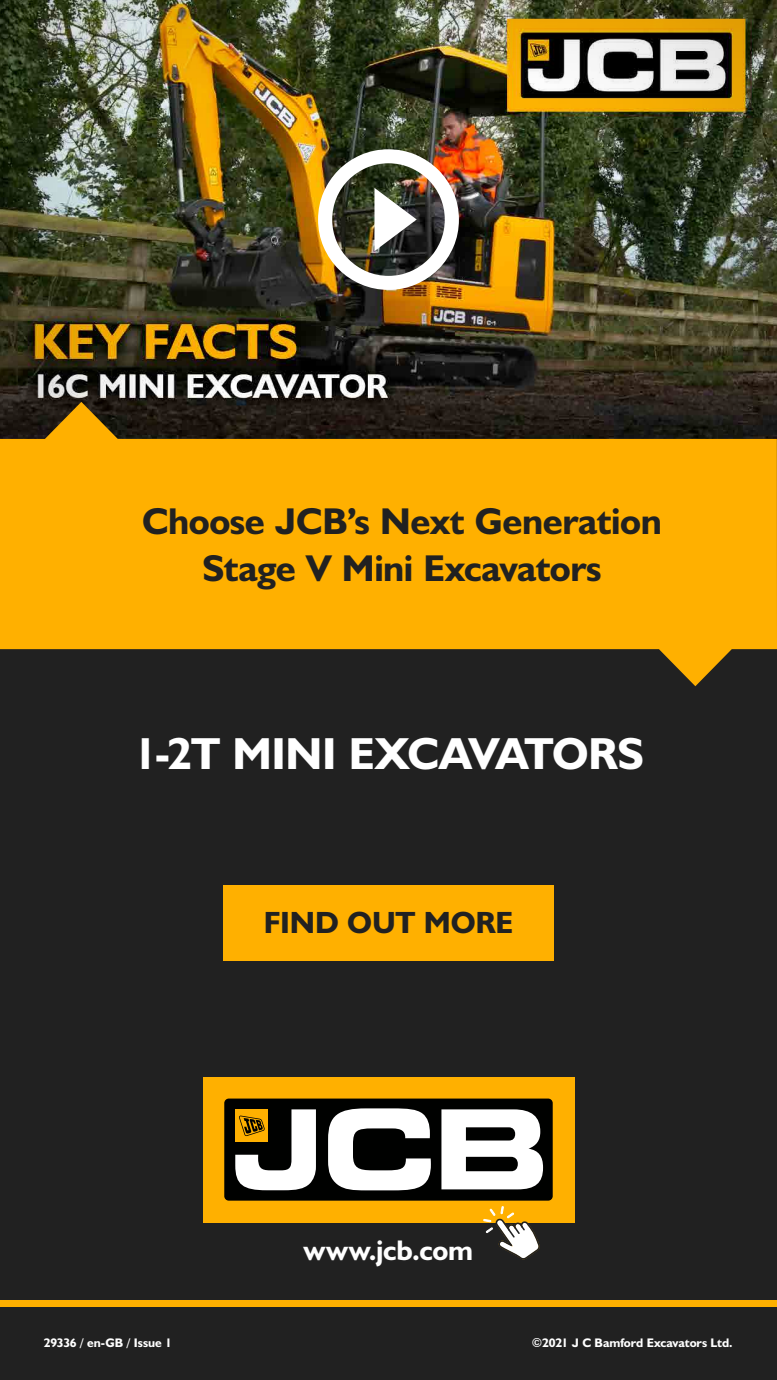
<style>
.page{position:relative;width:777px;height:1380px;background:#fff}
.page>*{position:absolute;margin:0;border:0;box-sizing:border-box;transform-origin:0 0}
.t1{font:45.12px "JCB Bold";letter-spacing:-.01em;color:#fff}
.t2{font:37.5px/46.9px "JCB Bold";letter-spacing:-.01em;color:#212121;text-align:center}
.t3{font:700 30.81px "JCB Euro";letter-spacing:-.005em;color:#212121}
.t4{font:28.5px "JCB Bold";letter-spacing:-.005em;color:#fff}
.t5{font:12.5px "JCB Bold";letter-spacing:-.005em;color:#fff}
</style>
<div class="page">
<div style="left:0;top:0;width:776px;height:1380px;background:#212121"></div>
<img style="left:0;top:0;width:776px;height:402px">
<img style="left:318px;top:149px;width:140px;height:141px">
<div style="left:223px;top:885px;width:330px;height:76px;background:#ffb000"></div>
<svg style="left:0;top:402px;width:776px;height:284px;fill:#ffb000"></svg>
<div style="left:0;top:1300px;width:776px;height:7px;background:#ffb000"></div>
<div style="left:203px;top:1077px;width:371px;height:145px;background:#ffb000"></div>
<div style="left:224px;top:1099px;width:328px;height:102px;background:#000100;border-radius:5px"></div>
<svg style="left:328px;top:1108px;width:102px;height:82px"></svg>
<svg style="left:441px;top:1109px;width:102px;height:80px"></svg>
<svg style="left:235px;top:1109px;width:81px;height:81px"></svg>
<svg style="left:483px;top:1206px;width:57px;height:54px"></svg>
<h2 class="t2" style="left:142px;top:497px;width:521px">Choose JCB’s Next Generation<br>Stage V Mini Excavators</h2>
<h1 class="t1" style="left:133px;top:726px;width:512px">1-2T MINI EXCAVATORS</h1>
<h3 class="t3" style="left:263px;top:904px;width:251px">FIND OUT MORE</h3>
<h3 class="t4" style="left:304px;top:1232px;width:171px">www.jcb.com</h3>
<p class="t5" style="left:44px;top:1335px;width:130px">29336 / en-GB / Issue 1</p>
<p class="t5" style="left:531px;top:1335px;width:202px">©2021 J C Bamford Excavators Ltd.</p>
</div>
